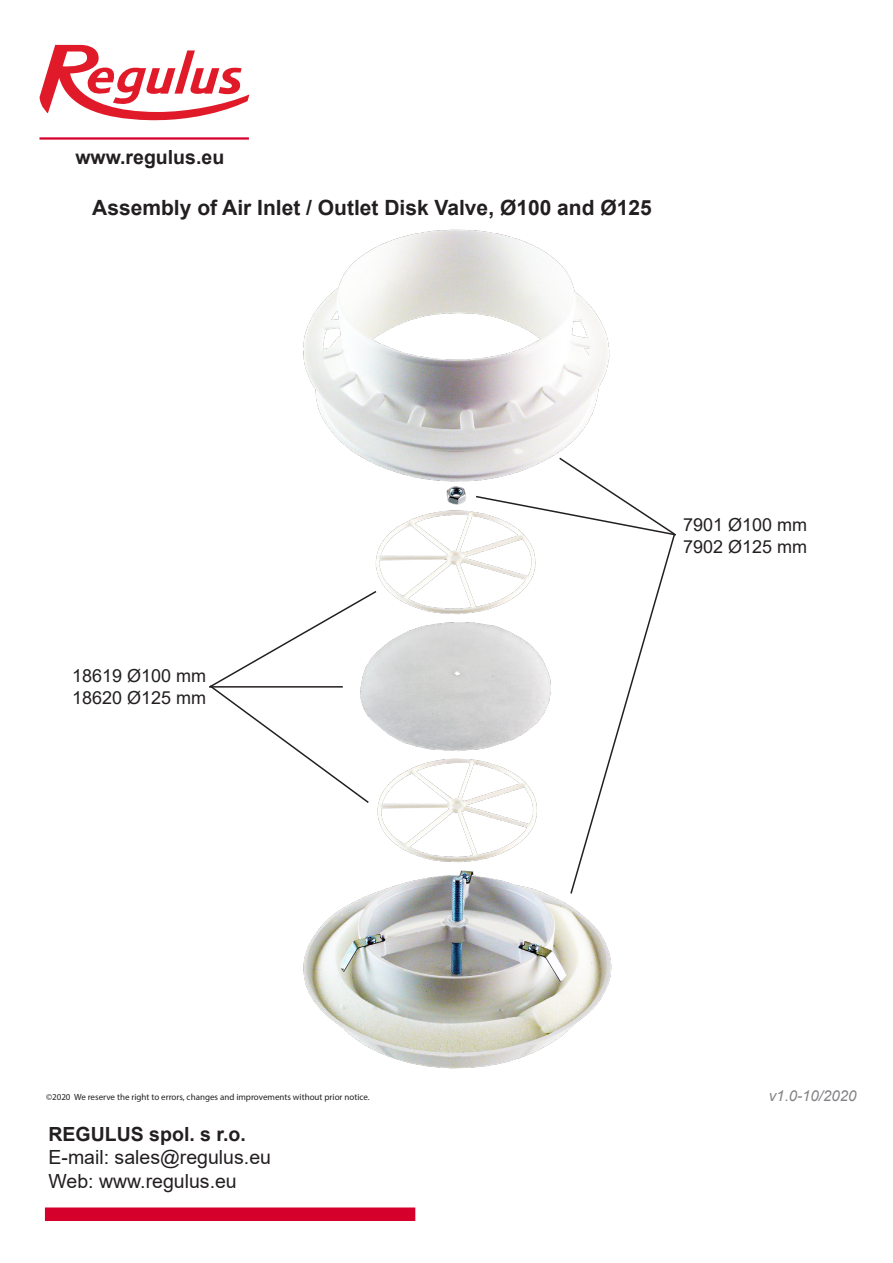
<style>
.page{position:relative;width:893px;height:1263px;background:#fff}
.page>*{position:absolute;margin:0;border:0;box-sizing:border-box;transform-origin:0 0}
.t1{font:700 21px "Arial";color:#231f20}
.t2{font:19.5px "Arial";color:#231f20}
.t3{font:700 19.5px "Arial";color:#231f20}
.t4{font:18px "Arial";color:#231f20}
.t5{font:italic 15px "Arial";color:#808285}
.t6{font:9px "Myriad Pro";color:#231f20}
</style>
<div class="page">
<img style="left:303px;top:229px;width:309px;height:840px">
<svg style="left:40px;top:45px;width:209px;height:75px"></svg>
<hr style="left:39px;top:137px;width:210px;height:3px;background:#d6002d">
<div style="left:45px;top:1207px;width:370px;height:14px;background:#d6002d"></div>
<svg style="left:209px;top:589px;width:169px;height:215px"></svg>
<svg style="left:474px;top:456px;width:202px;height:439px"></svg>
<p class="t3" style="left:75px;top:143px;width:150px">www.regulus.eu</p>
<p class="t1" style="left:92px;top:192px;width:561px">Assembly of Air Inlet / Outlet Disk Valve, Ø100 and Ø125</p>
<p class="t4" style="left:72px;top:663px;width:136px">18619 Ø100 mm</p>
<p class="t4" style="left:72px;top:685px;width:136px">18620 Ø125 mm</p>
<p class="t4" style="left:683px;top:512px;width:126px">7901 Ø100 mm</p>
<p class="t4" style="left:683px;top:534px;width:126px">7902 Ø125 mm</p>
<p class="t6" style="left:46px;top:1092px;width:325px">©2020 We reserve the right to errors, changes and improvements without prior notice.</p>
<p class="t3" style="left:49px;top:1120px;width:199px">REGULUS spol. s r.o.</p>
<p class="t2" style="left:49px;top:1144px;width:224px">E-mail: sales@regulus.eu</p>
<p class="t2" style="left:49px;top:1167px;width:190px">Web: www.regulus.eu</p>
<p class="t5" style="left:769px;top:1086px;width:89px">v1.0-10/2020</p>
</div>
